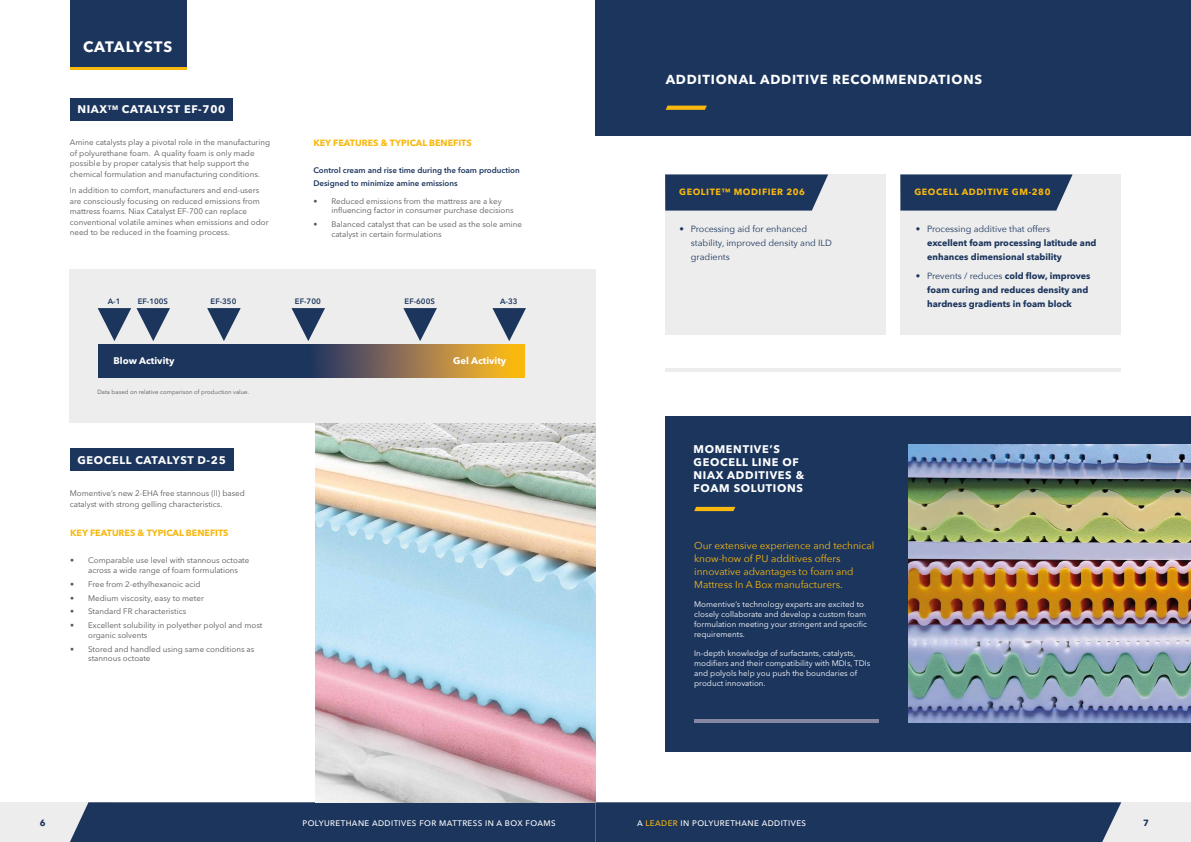
<style>
.page{position:relative;width:1191px;height:842px;background:#fff}
.page>*{position:absolute;margin:0;border:0;box-sizing:border-box;transform-origin:0 0}
.t1{font:700 15px "Avenir Next LT Pro";letter-spacing:.045em;color:#fff}
.t2{font:700 13px "Avenir Next LT Pro";letter-spacing:.06em;color:#fff}
.t3{font:700 11px/13.2px "Avenir Next LT Pro";letter-spacing:.06em;color:#fff}
.t4{font:10px/13px "Avenir Next";color:#f8b80e}
.t5{font:700 9.5px "Avenir Next LT Pro";color:#fff}
.t6{font:700 9px/14px "Avenir Next";color:#1b355d}
.t7{font:9px/14px "Avenir Next";color:#1b355d}
.t8{font:700 9px "Avenir Next LT Pro";color:#f8b80e}
.t9{font:700 9px "Avenir Next LT Pro";letter-spacing:.06em;color:#f8b80e}
.t10{font:700 9px "Avenir Next LT Pro";color:#1b355d}
.t11{font:8px/10.5px "Avenir Next LT Pro";color:#575756}
.t12{font:8px/10px "Avenir Next LT Pro";color:#fff}
.t13{font:600 8px/13.1px "Avenir Next LT Pro";color:#1b355d}
.t14{font:500 8px "Avenir Next LT Pro";letter-spacing:.05em;color:#fff}
.t15{font:600 7.8px "Avenir Next LT Pro";color:#1b355d}
.t16{font:6px "Avenir Next LT Pro";color:#575756}
.s1{font-weight:400}
.s2{color:#f8b80e}
</style>
<div class="page">
<div style="left:0;top:802px;width:114px;height:40px;background:#ededed"></div>
<div style="left:1077px;top:802px;width:114px;height:40px;background:#ededed"></div>
<div style="left:70px;top:802px;width:1051px;height:40px;background:#1b355d"></div>
<img style="left:316px;top:422px;width:279px;height:380px">
<div style="left:70px;top:98px;width:162px;height:22px;background:#1b355d"></div>
<div style="left:70px;top:449px;width:163px;height:22px;background:#1b355d"></div>
<div style="left:69px;top:269px;width:526px;height:153px;background:#ededed"></div>
<svg style="left:99px;top:345px;width:425px;height:32px;background:#5a5752"></svg>
<svg style="left:98px;top:308px;width:72px;height:33px"></svg>
<svg style="left:207px;top:308px;width:34px;height:33px"></svg>
<svg style="left:291px;top:308px;width:34px;height:33px"></svg>
<svg style="left:403px;top:308px;width:34px;height:33px"></svg>
<svg style="left:492px;top:308px;width:34px;height:33px"></svg>
<div style="left:70px;top:0;width:116px;height:67px;background:#1b355d"></div>
<hr style="left:70px;top:67px;width:116px;height:2px;background:#f8b80e">
<div style="left:665px;top:416px;width:526px;height:335px;background:#1b355d"></div>
<svg style="left:694px;top:507px;width:41px;height:4px"></svg>
<hr style="left:694px;top:720px;width:185px;height:3px;background:#8486a2">
<hr style="left:665px;top:368px;width:456px;height:3px;background:#ededed">
<img style="left:909px;top:444px;width:282px;height:279px">
<div style="left:595px;top:0;width:596px;height:136px;background:#1b355d"></div>
<svg style="left:665px;top:106px;width:42px;height:4px"></svg>
<div style="left:665px;top:174px;width:221px;height:160px;background:#ededed"></div>
<div style="left:900px;top:174px;width:221px;height:160px;background:#ededed"></div>
<svg style="left:665px;top:174px;width:163px;height:37px;background:#2a4267"></svg>
<svg style="left:900px;top:174px;width:172px;height:37px;background:#294166"></svg>
<h1 class="t1" style="left:83px;top:37px;width:91px">CATALYSTS</h1>
<h3 class="t3" style="left:77px;top:103px;width:149px">NIAX<sup>TM</sup> CATALYST EF-700</h3>
<p class="t11" style="left:70px;top:137px;width:202px">Amine catalysts play a pivotal role in the manufacturing of polyurethane foam. A quality foam is only made possible by proper catalysis that help support the chemical formulation and manufacturing conditions.</p>
<p class="t11" style="left:70px;top:185px;width:200px">In addition to comfort, manufacturers and end-users are consciously focusing on reduced emissions from mattress foams. Niax Catalyst EF-700 can replace conventional volatile amines when emissions and odor need to be reduced in the foaming process.</p>
<p class="t8" style="left:313px;top:138px;width:160px">KEY FEATURES &amp; TYPICAL BENEFITS</p>
<p class="t13" style="left:313px;top:163px;width:208px">Control cream and rise time during the foam production<br>Designed to minimize amine emissions</p>
<p class="t11" style="left:331px;top:196px;width:184px;line-height:9.6px;text-indent:-18px">• Reduced emissions from the mattress are a key influencing factor in consumer purchase decisions</p>
<p class="t11" style="left:331px;top:220px;width:192px;line-height:9.6px;text-indent:-18px">• Balanced catalyst that can be used as the sole amine catalyst in certain formulations</p>
<p class="t15" style="left:108px;top:296px;width:14px">A-1</p>
<p class="t15" style="left:138px;top:296px;width:32px">EF-100S</p>
<p class="t15" style="left:211px;top:296px;width:27px">EF-350</p>
<p class="t15" style="left:295px;top:296px;width:27px">EF-700</p>
<p class="t15" style="left:404px;top:296px;width:32px">EF-600S</p>
<p class="t15" style="left:500px;top:296px;width:19px">A-33</p>
<p class="t5" style="left:114px;top:355px;width:62px">Blow Activity</p>
<p class="t5" style="left:453px;top:355px;width:55px">Gel Activity</p>
<p class="t16" style="left:97px;top:388px;width:153px">Data based on relative comparison of production value.</p>
<h3 class="t3" style="left:77px;top:453px;width:150px">GEOCELL CATALYST D-25</h3>
<p class="t11" style="left:70px;top:488px;width:177px">Momentive’s new 2-EHA free stannous (II) based catalyst with strong gelling characteristics.</p>
<p class="t8" style="left:70px;top:528px;width:160px">KEY FEATURES &amp; TYPICAL BENEFITS</p>
<p class="t11" style="left:88px;top:556px;width:163px;line-height:9.6px;text-indent:-18px">• Comparable use level with stannous octoate across a wide range of foam formulations</p>
<p class="t11" style="left:70px;top:579px;width:132px">• Free from 2-ethylhexanoic acid</p>
<p class="t11" style="left:70px;top:592px;width:135px">• Medium viscosity, easy to meter</p>
<p class="t11" style="left:70px;top:606px;width:118px">• Standard FR characteristics</p>
<p class="t11" style="left:88px;top:621px;width:176px;line-height:9.6px;text-indent:-18px">• Excellent solubility in polyether polyol and most organic solvents</p>
<p class="t11" style="left:88px;top:644px;width:168px;line-height:9.6px;text-indent:-18px">• Stored and handled using same conditions as stannous octoate</p>
<h2 class="t2" style="left:665px;top:71px;width:318px">ADDITIONAL ADDITIVE RECOMMENDATIONS</h2>
<p class="t9" style="left:679px;top:186px;width:127px">GEOLITE™ MODIFIER 206</p>
<p class="t9" style="left:914px;top:186px;width:137px">GEOCELL ADDITIVE GM-280</p>
<p class="t7" style="left:691px;top:222px;width:143px;text-indent:-11px">• Processing aid for enhanced stability, improved density and ILD gradients</p>
<p class="t7" style="left:916px;top:222px;width:136px">• Processing additive that offers</p>
<p class="t6" style="left:927px;top:236px;width:171px">excellent foam processing latitude and enhances dimensional stability</p>
<p class="t6" style="left:927px;top:268px;width:165px;text-indent:-11px"><span class="s1">• Prevents / reduces</span> cold flow, improves foam curing and reduces density and hardness gradients in foam block</p>
<h3 class="t3" style="left:693px;top:442px;width:112px">MOMENTIVE’S<br>GEOCELL LINE OF<br>NIAX ADDITIVES &amp;<br>FOAM SOLUTIONS</h3>
<p class="t4" style="left:694px;top:539px;width:181px">Our extensive experience and technical know-how of PU additives offers innovative advantages to foam and Mattress In A Box manufacturers.</p>
<p class="t12" style="left:694px;top:599px;width:174px">Momentive’s technology experts are excited to closely collaborate and develop a custom foam formulation meeting your stringent and specific requirements.</p>
<p class="t12" style="left:694px;top:648px;width:178px">In-depth knowledge of surfactants, catalysts, modifiers and their compatibility with MDIs, TDIs and polyols help you push the boundaries of product innovation.</p>
<p class="t10" style="left:40px;top:817px;width:7px">6</p>
<p class="t14" style="left:302px;top:819px;width:255px">POLYURETHANE ADDITIVES FOR MATTRESS IN A BOX FOAMS</p>
<p class="t14" style="left:637px;top:819px;width:170px">A <span class="s2">LEADER</span> IN POLYURETHANE ADDITIVES</p>
<p class="t10" style="left:1143px;top:817px;width:7px">7</p>
</div>
